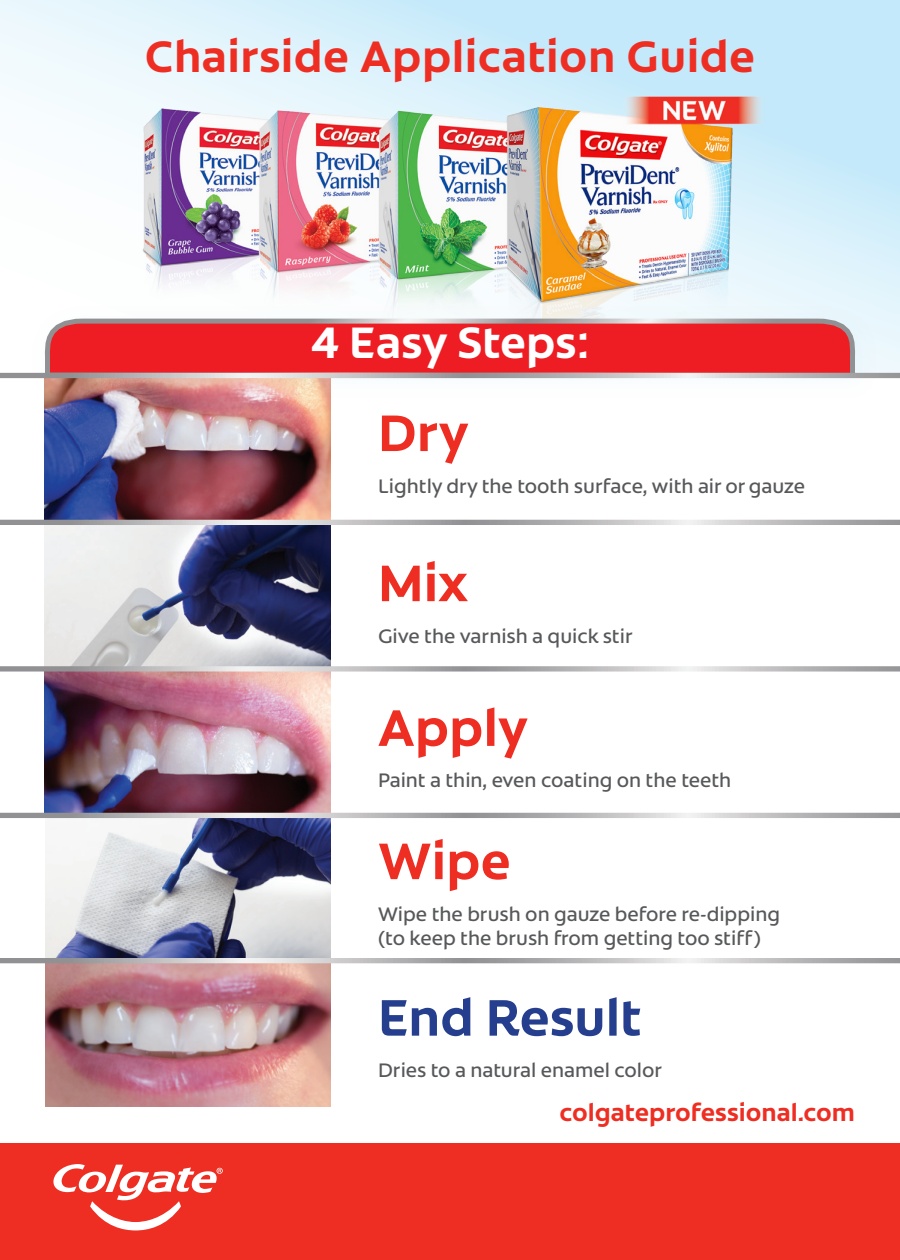
<style>
.page{position:relative;width:900px;height:1260px;background:#fff}
.page>*{position:absolute;margin:0;border:0;box-sizing:border-box;transform-origin:0 0}
.t1{font:700 52.5px "Colgate Ready";color:#ee2e22}
.t2{font:700 52.5px "Colgate Ready";color:#253f8e}
.t3{font:700 45px "Colgate Ready";letter-spacing:.01em;color:#ee2e22}
.t4{font:700 45px "Colgate Ready";color:#fff}
.t5{font:700 25px "Colgate Ready";color:#ee2e22}
.t6{font:20px "Colgate Ready";color:#57585a}
</style>
<div class="page">
<svg style="left:0;top:0;width:900px;height:373px"></svg>
<div style="left:0;top:1144px;width:900px;height:116px;background:#ee2e22"></div>
<svg style="left:53px;top:1164px;width:170px;height:66px"></svg>
<img style="left:45px;top:402px;width:285px;height:118px">
<img style="left:45px;top:672px;width:285px;height:435px">
<img style="left:45px;top:525px;width:285px;height:141px">
<img style="left:134px;top:90px;width:630px;height:213px">
<div style="left:29px;top:303px;width:850px;height:99px;background:#b9e5fa;opacity:.15"></div>
<svg style="left:42px;top:316px;width:815px;height:64px;background:#e73e43"></svg>
<svg style="left:0;top:373px;width:900px;height:5px;background:#bbbabc"></svg>
<svg style="left:0;top:520px;width:900px;height:5px;background:#bbbabc"></svg>
<svg style="left:0;top:666px;width:900px;height:6px;background:#c1bfc0"></svg>
<svg style="left:0;top:813px;width:900px;height:5px;background:#bbbabc"></svg>
<svg style="left:0;top:958px;width:900px;height:5px;background:#bbbabc"></svg>
<p class="t3" style="left:145px;top:20px;width:612px">Chairside Application Guide</p>
<p class="t4" style="left:311px;top:307px;width:279px">4 Easy Steps:</p>
<p class="t1" style="left:378px;top:391px;width:92px">Dry</p>
<p class="t6" style="left:378px;top:470px;width:429px">Lightly dry the tooth surface, with air or gauze</p>
<p class="t1" style="left:378px;top:541px;width:91px">Mix</p>
<p class="t6" style="left:378px;top:620px;width:256px">Give the varnish a quick stir</p>
<p class="t1" style="left:378px;top:686px;width:151px">Apply</p>
<p class="t6" style="left:378px;top:765px;width:355px">Paint a thin, even coating on the teeth</p>
<p class="t1" style="left:378px;top:819px;width:134px">Wipe</p>
<p class="t6" style="left:378px;top:898px;width:404px">Wipe the brush on gauze before re-dipping</p>
<p class="t6" style="left:378px;top:922px;width:384px">(to keep the brush from getting too stiff)</p>
<p class="t2" style="left:378px;top:976px;width:265px">End Result</p>
<p class="t6" style="left:378px;top:1055px;width:286px">Dries to a natural enamel color</p>
<p class="t5" style="left:559px;top:1093px;width:297px">colgateprofessional.com</p>
</div>
